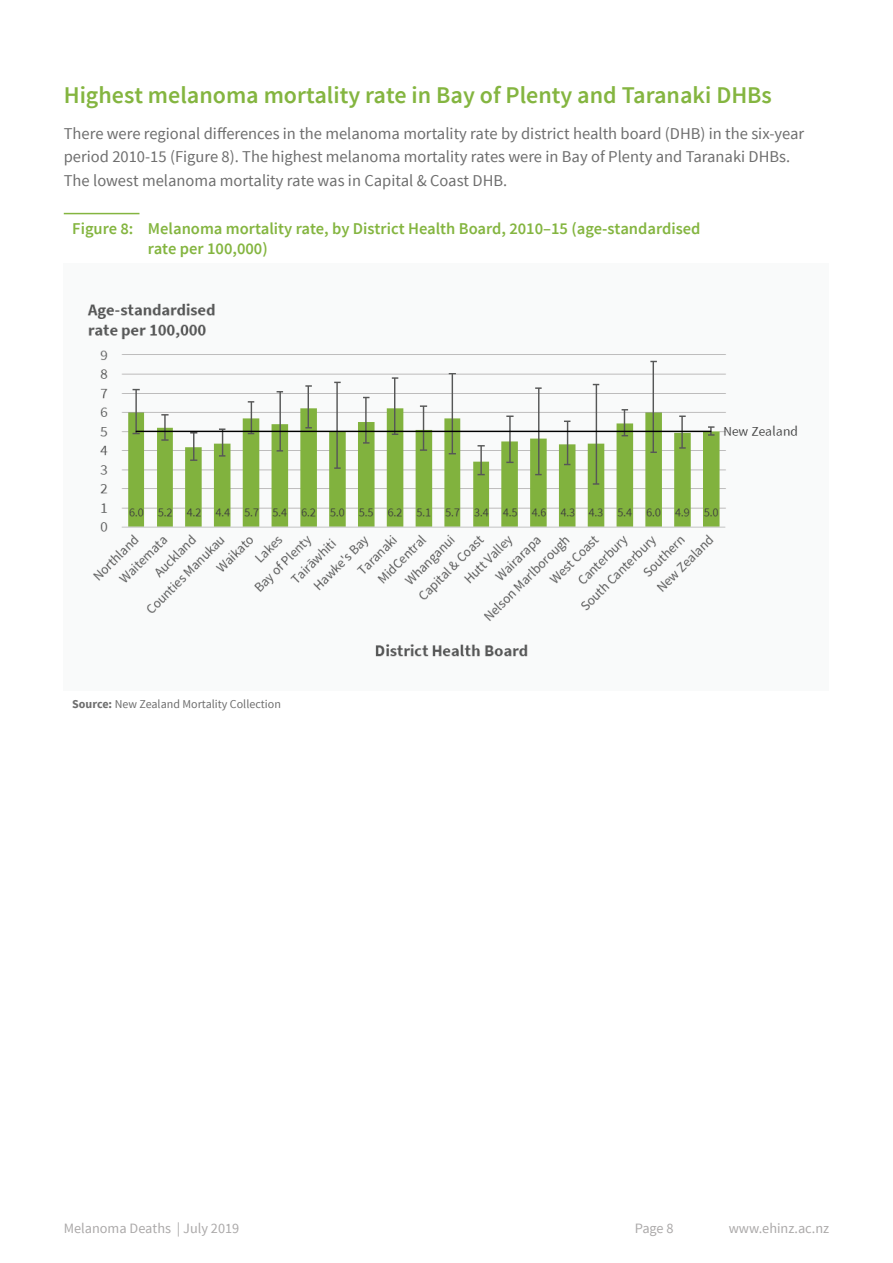
<style>
.page{position:relative;width:893px;height:1263px;background:#fff}
.page>*{position:absolute;margin:0;border:0;box-sizing:border-box;transform-origin:0 0}
.t1{font:600 24px "Source Sans Pro";color:#84b540}
.t2{font:16.5px/23.2px "Source Sans Pro";color:#6e6e6e}
.Figure{font:600 16.5px/19.8px "Source Sans Pro";color:#84b540}
.t3{font:14.25px "Source Sans Pro";color:#aba9a9}
.Source{font:12px "Source Sans Pro";color:#6e6e6e}
.s1{font-weight:700}
</style>
<div class="page">
<div style="left:64px;top:263px;width:765px;height:427px;background:#f9fafa"></div>
<hr style="left:64px;top:213px;width:75px;height:1px;background:#84b540">
<img style="left:88px;top:303px;width:709px;height:354px">
<h1 class="t1" style="left:64px;top:80px;width:710px">Highest melanoma mortality rate in Bay of Plenty and Taranaki DHBs</h1>
<h1 class="t2" style="left:64px;top:122px;width:742px">There were regional differences in the melanoma mortality rate by district health board (DHB) in the six-year period 2010-15 (Figure 8). The highest melanoma mortality rates were in Bay of Plenty and Taranaki DHBs.<br>The lowest melanoma mortality rate was in Capital &amp; Coast DHB.</h1>
<p class="Figure" style="left:72px;top:220px;width:63px">Figure 8:</p>
<p class="Figure" style="left:148px;top:220px;width:554px">Melanoma mortality rate, by District Health Board, 2010–15 (age-standardised rate per 100,000)</p>
<p class="Source" style="left:72px;top:696px;width:210px"><span class="s1">Source:</span> New Zealand Mortality Collection</p>
<p class="t3" style="left:64px;top:1220px;width:177px">Melanoma Deaths | July 2019</p>
<p class="t3" style="left:635px;top:1220px;width:40px">Page 8</p>
<p class="t3" style="left:729px;top:1220px;width:102px">www.ehinz.ac.nz</p>
</div>
